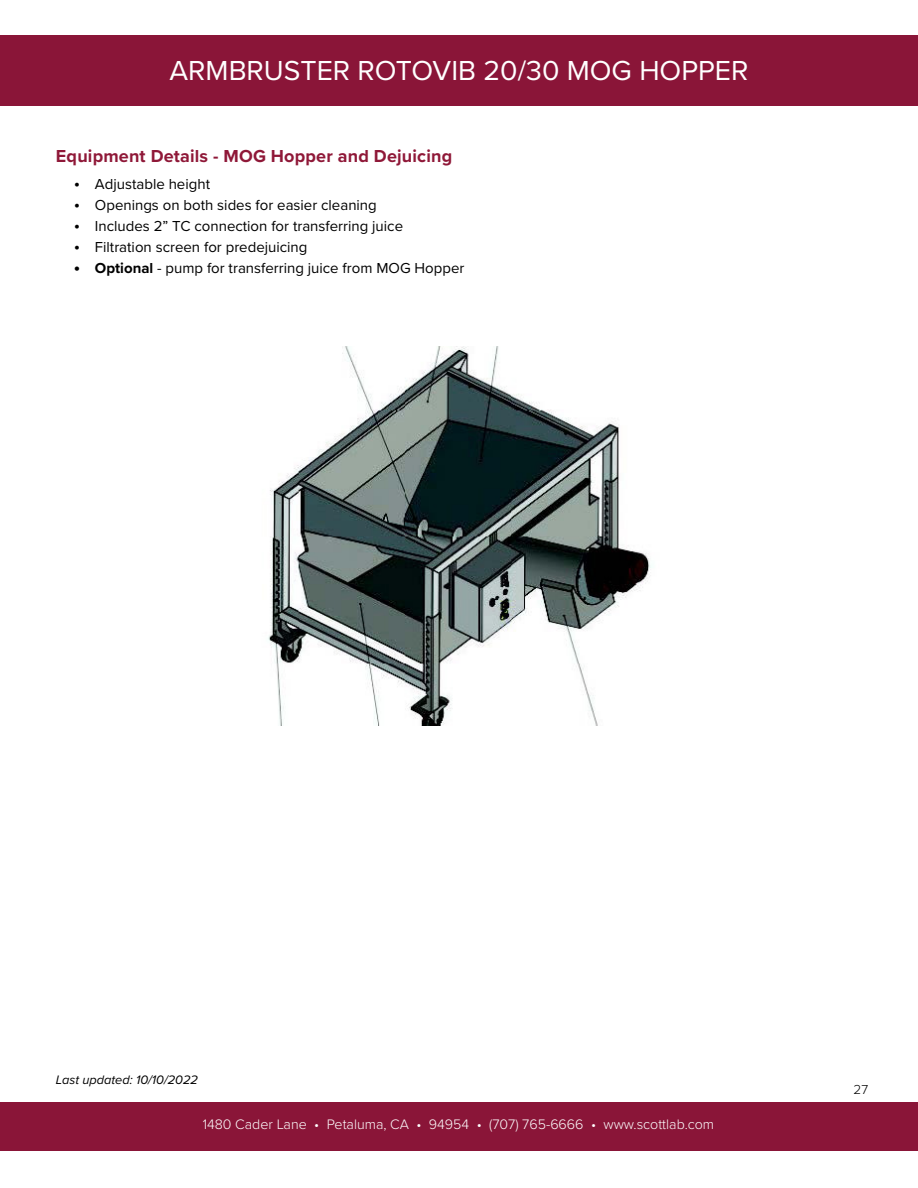
<style>
.page{position:relative;width:918px;height:1188px;background:#fff}
.page>*{position:absolute;margin:0;border:0;box-sizing:border-box;transform-origin:0 0}
.t1{font:28.5px "Proxima Nova";color:#fff}
.t2{font:700 18px "Proxima Nova";letter-spacing:.01em;color:#8f1838}
.t3{font:15px "Proxima Nova";color:#000}
.t4{font:300 14.25px "Proxima Nova";color:#fff}
.t5{font:300 13.5px "Proxima Nova";color:#000}
.t6{font:italic 12.75px "Proxima Nova";color:#000}
.s1{font-size:18px}
.s2{font-weight:700;font-size:18px}
.s3{font-weight:700}
</style>
<div class="page">
<div style="left:0;top:35px;width:918px;height:71px;background:#8a1538"></div>
<div style="left:0;top:1102px;width:918px;height:49px;background:#8a1538"></div>
<img style="left:268px;top:347px;width:384px;height:379px">
<h1 class="t1" style="left:170px;top:50px;width:580px">ARMBRUSTER ROTOVIB 20/30 MOG HOPPER</h1>
<p class="t2" style="left:56px;top:142px;width:398px">Equipment Details - MOG Hopper and Dejuicing</p>
<p class="t3" style="left:74px;top:173px;width:138px"><span class="s1">•</span> Adjustable height</p>
<p class="t3" style="left:74px;top:194px;width:304px"><span class="s1">•</span> Openings on both sides for easier cleaning</p>
<p class="t3" style="left:74px;top:215px;width:331px"><span class="s1">•</span> Includes 2” TC connection for transferring juice</p>
<p class="t3" style="left:74px;top:236px;width:235px"><span class="s1">•</span> Filtration screen for predejuicing</p>
<p class="t3" style="left:74px;top:257px;width:392px"><span class="s2">•</span> <span class="s3">Optional</span> - pump for transferring juice from MOG Hopper</p>
<p class="t6" style="left:56px;top:1070px;width:144px">Last updated: 10/10/2022</p>
<p class="t4" style="left:203px;top:1113px;width:513px">1480 Cader Lane • Petaluma, CA • 94954 • (707) 765-6666 • www.scottlab.com</p>
<p class="t5" style="left:854px;top:1079px;width:16px">27</p>
</div>
